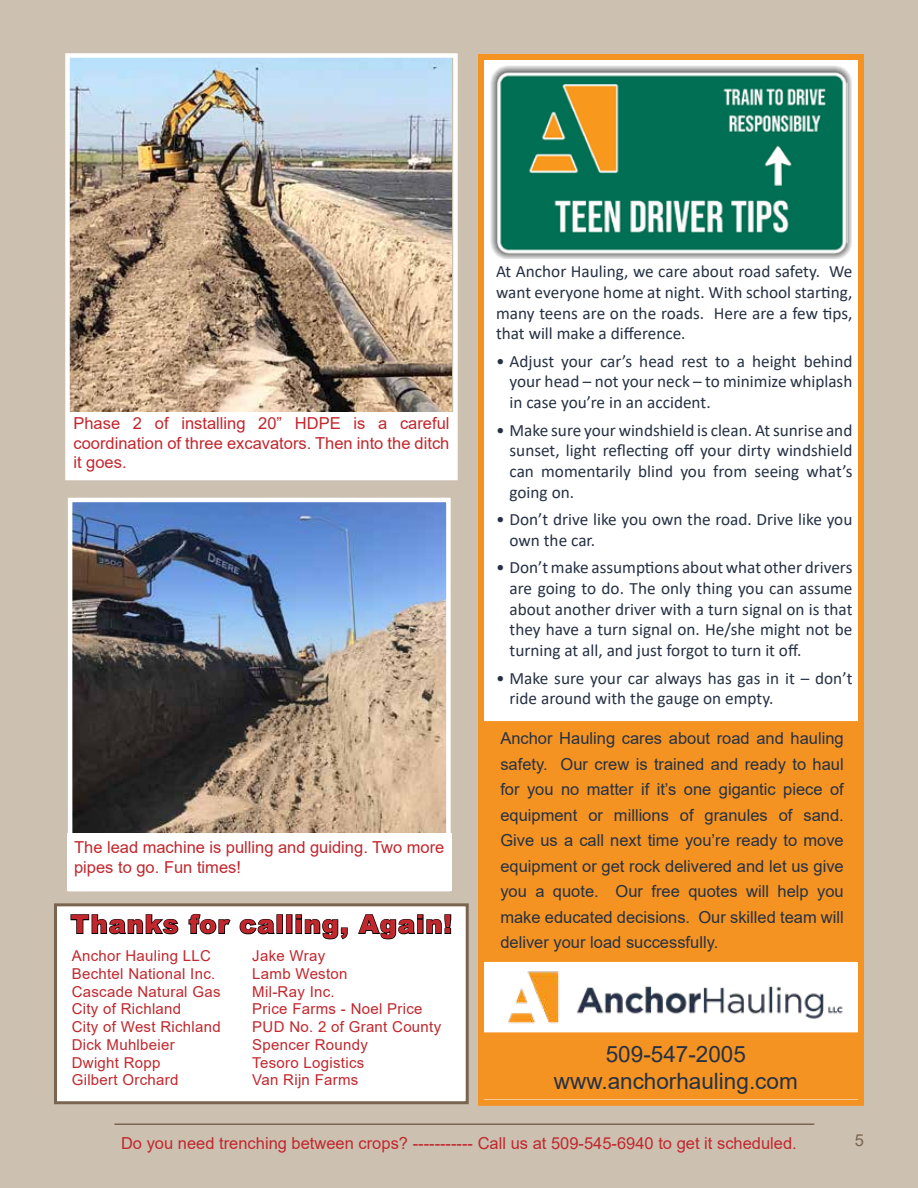
<style>
.page{position:relative;width:918px;height:1188px;background:#ccc1b1}
.page>*{position:absolute;margin:0;border:0;box-sizing:border-box;transform-origin:0 0}
.t1{font:900 25.5px "Arial";letter-spacing:.04em;color:#c1272d}
.t2{font:22.5px/27px "Arial";color:#263143;text-align:center}
.t3{font:17.25px/20.7px "Calibri";color:#263143;text-align:justify}
.t4{font:16.5px/25.5px "Arial";color:#263143;text-align:justify}
.t5{font:16.5px/19.8px "Arial";color:#c1272d;text-align:justify}
.t6{font:16.5px "Arial";color:#79654f}
.t7{font:15px/17.7px "Arial";letter-spacing:.02em;color:#c1272d}
</style>
<div class="page">
<hr style="left:114px;top:1123px;width:700px;height:2px;background:#79654f">
<img style="left:70px;top:58px;width:382px;height:354px">
<div style="left:65px;top:53px;width:393px;height:427px;border:4px solid #fff"></div>
<div style="left:68px;top:412px;width:387px;height:65px;background:#fff"></div>
<div style="left:478px;top:54px;width:386px;height:1052px;background:#fff;border:6px solid #f49322"></div>
<img style="left:480px;top:955px;width:382px;height:76px">
<svg style="left:491px;top:65px;width:361px;height:194px;background:#c7c7c7"></svg>
<img style="left:496px;top:70px;width:352px;height:184px">
<div style="left:483px;top:721px;width:376px;height:241px;background:#f49322;border:2px solid #f49322"></div>
<div style="left:479px;top:1032px;width:384px;height:67px;background:#f49322;border:2px solid #f49322"></div>
<img style="left:73px;top:503px;width:373px;height:331px">
<div style="left:68px;top:498px;width:383px;height:393px;border:4px solid #fff"></div>
<div style="left:67px;top:834px;width:385px;height:57px;background:#fff"></div>
<div style="left:56px;top:905px;width:411px;height:198px;background:#fff"></div>
<svg style="left:70px;top:914px;width:109px;height:21px"></svg>
<svg style="left:188px;top:913px;width:43px;height:22px"></svg>
<svg style="left:239px;top:919px;width:36px;height:16px"></svg>
<div style="left:276px;top:914px;width:7px;height:20px;border:2px solid #000"></div>
<div style="left:286px;top:914px;width:7px;height:20px;border:2px solid #000"></div>
<svg style="left:295px;top:914px;width:53px;height:26px"></svg>
<svg style="left:358px;top:914px;width:94px;height:26px"></svg>
<div style="left:54px;top:903px;width:415px;height:201px;border:3px solid #79654f"></div>
<p class="t5" style="left:73px;top:413px;width:378px">Phase 2 of installing 20” HDPE is a careful coordination of three excavators. Then into the ditch it goes.</p>
<p class="t5" style="left:74px;top:837px;width:372px">The lead machine is pulling and guiding. Two more pipes to go. Fun times!</p>
<h1 class="t1" style="left:71px;top:906px;width:383px">Thanks for calling, Again!</h1>
<p class="t7" style="left:72px;top:947px;width:151px">Anchor Hauling LLC<br>Bechtel National Inc.<br>Cascade Natural Gas<br>City of Richland<br>City of West Richland<br>Dick Muhlbeier<br>Dwight Ropp<br>Gilbert Orchard</p>
<p class="t7" style="left:252px;top:947px;width:190px">Jake Wray<br>Lamb Weston<br>Mil-Ray Inc.<br>Price Farms - Noel Price<br>PUD No. 2 of Grant County<br>Spencer Roundy<br>Tesoro Logistics<br>Van Rijn Farms</p>
<p class="t3" style="left:496px;top:261px;width:358px">At Anchor Hauling, we care about road safety. We want everyone home at night. With school starting, many teens are on the roads. Here are a few tips, that will make a difference.</p>
<p class="t3" style="left:510px;top:350px;width:344px;text-indent:-14px">• Adjust your car’s head rest to a height behind your head – not your neck – to minimize whiplash in case you’re in an accident.</p>
<p class="t3" style="left:510px;top:419px;width:344px;text-indent:-14px">• Make sure your windshield is clean. At sunrise and sunset, light reflecting off your dirty windshield can momentarily blind you from seeing what’s going on.</p>
<p class="t3" style="left:510px;top:509px;width:344px;text-indent:-14px">• Don’t drive like you own the road. Drive like you own the car.</p>
<p class="t3" style="left:510px;top:557px;width:344px;text-indent:-14px">• Don’t make assumptions about what other drivers are going to do. The only thing you can assume about another driver with a turn signal on is that they have a turn signal on. He/she might not be turning at all, and just forgot to turn it off.</p>
<p class="t3" style="left:510px;top:667px;width:344px;text-indent:-14px">• Make sure your car always has gas in it – don’t ride around with the gauge on empty.</p>
<p class="t4" style="left:500px;top:726px;width:345px">Anchor Hauling cares about road and hauling safety. Our crew is trained and ready to haul for you no matter if it’s one gigantic piece of equipment or millions of granules of sand.<br>Give us a call next time you’re ready to move equipment or get rock delivered and let us give you a quote. Our free quotes will help you make educated decisions. Our skilled team will deliver your load successfully.</p>
<h2 class="t2" style="left:554px;top:1040px;width:245px">509-547-2005 www.anchorhauling.com</h2>
<p class="t5" style="left:121px;top:1133px;width:677px">Do you need trenching between crops? ----------- Call us at 509-545-6940 to get it scheduled.</p>
<p class="t6" style="left:855px;top:1129px;width:11px">5</p>
</div>
